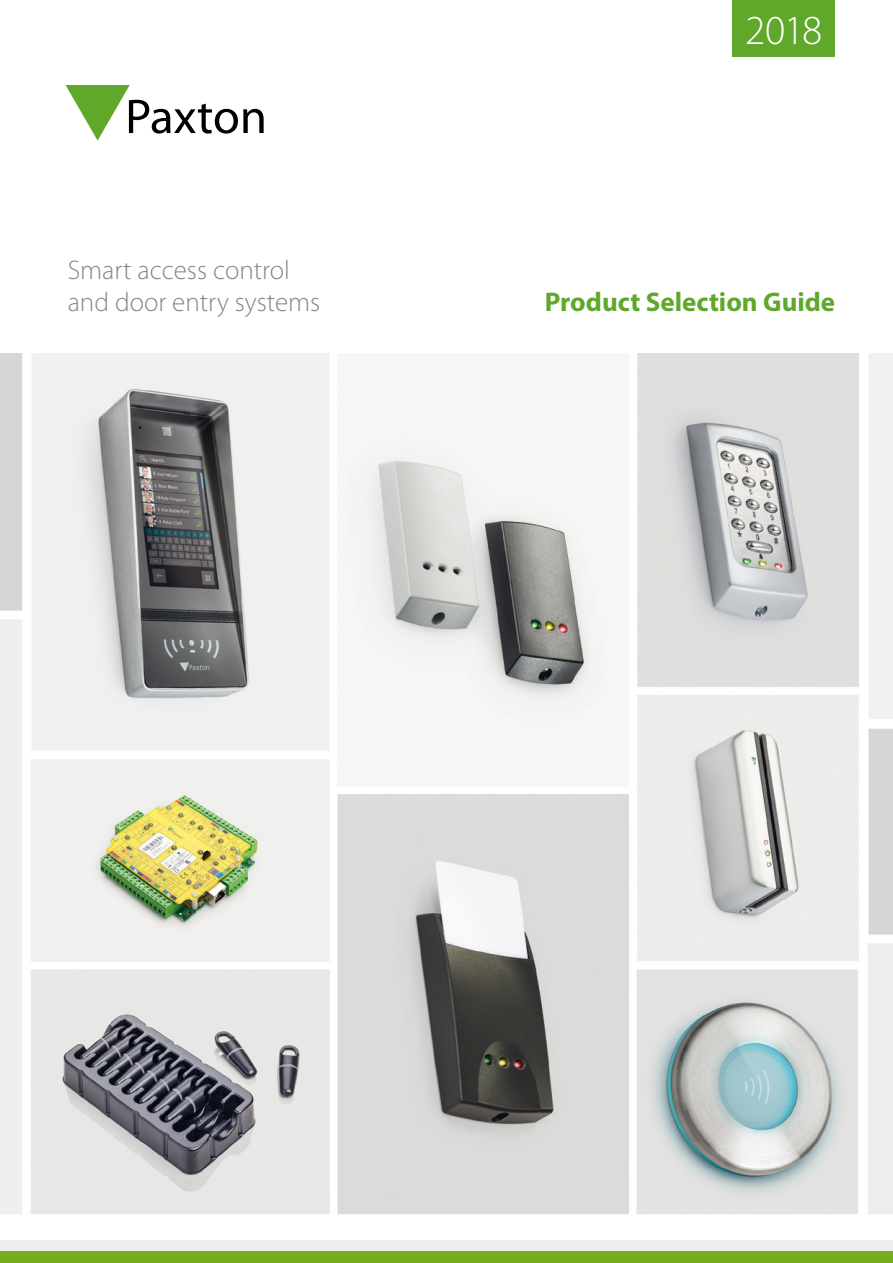
<style>
.page{position:relative;width:893px;height:1263px;background:#fff}
.page>*{position:absolute;margin:0;border:0;box-sizing:border-box;transform-origin:0 0}
.t1{font:300 41.4px "Myriad Pro";color:#fff}
.t2{font:300 27px/32.4px "Myriad Pro";color:#888684}
.t3{font:700 27px "Myriad Pro";color:#5fa82a}
</style>
<div class="page">
<img style="left:0;top:354px;width:893px;height:861px">
<div style="left:0;top:1241px;width:893px;height:22px;background:#eceded"></div>
<div style="left:0;top:1251px;width:893px;height:12px;background:#76ad1c"></div>
<div style="left:732px;top:0;width:103px;height:57px;background:#5fa82a"></div>
<svg style="left:66px;top:85px;width:198px;height:56px"></svg>
<p class="t2" style="left:68px;top:253px;width:254px">Smart access control and door entry systems</p>
<h1 class="t1" style="left:745px;top:5px;width:79px">2018</h1>
<p class="t3" style="left:545px;top:285px;width:292px">Product Selection Guide</p>
</div>
